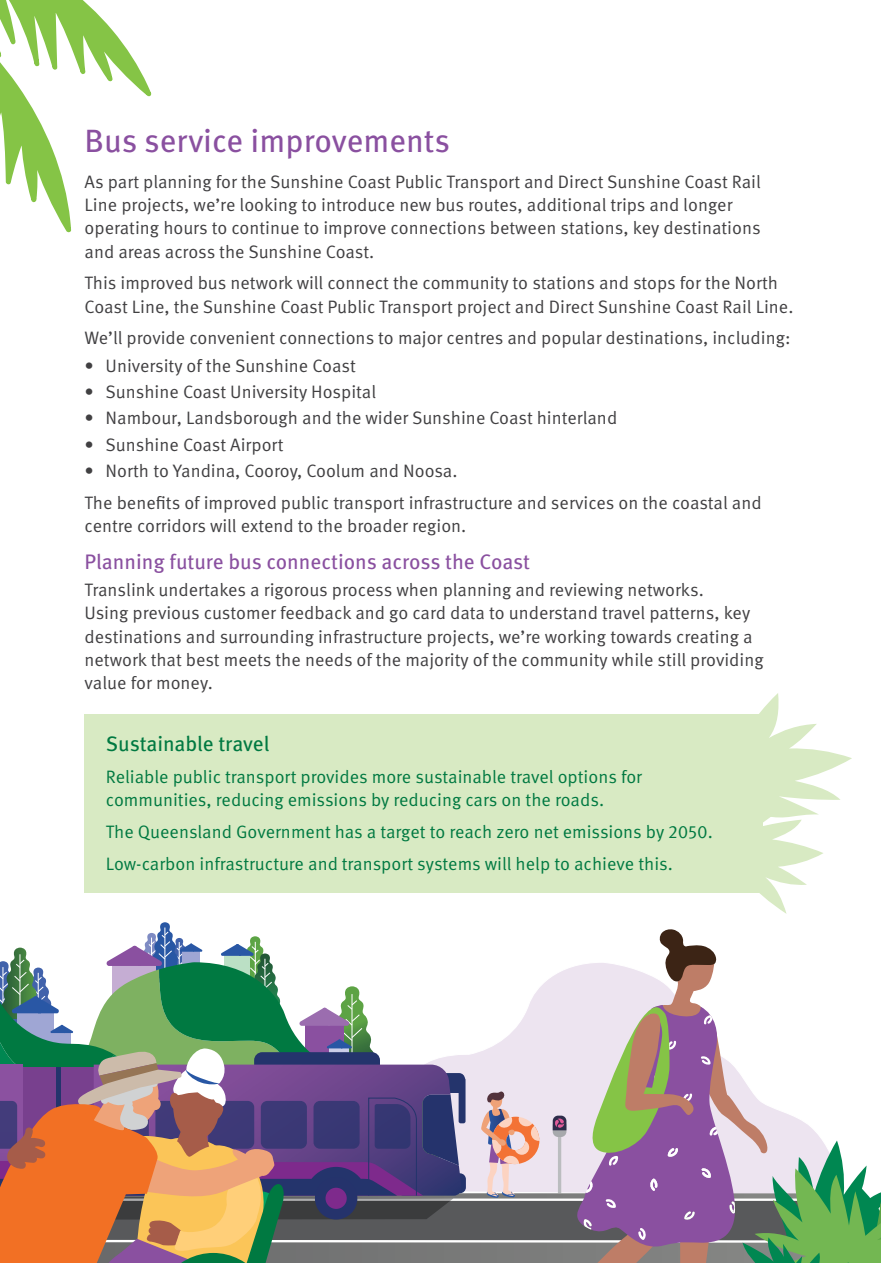
<style>
.page{position:relative;width:881px;height:1263px;background:#fff}
.page>*{position:absolute;margin:0;border:0;box-sizing:border-box;transform-origin:0 0}
.t1{font:32.25px "Meta Pro";color:#8a50a0}
.t2{font:21px "Meta Pro";color:#8a50a0}
.t3{font:21px "Meta Pro";letter-spacing:-.005em;color:#007941}
.t4{font:18px/23.2px "Meta Pro Norm";color:#414042}
.t5{font:18px/23.2px "Meta Pro Norm";color:#007941}
</style>
<div class="page">
<svg style="left:0;top:922px;width:880px;height:341px"></svg>
<svg style="left:0;top:0;width:152px;height:233px"></svg>
<div style="left:84px;top:714px;width:679px;height:178px;background:#d8eac3"></div>
<svg style="left:716px;top:693px;width:135px;height:221px"></svg>
<h1 class="t1" style="left:84px;top:116px;width:367px">Bus service improvements</h1>
<p class="t4" style="left:84px;top:169px;width:677px">As part planning for the Sunshine Coast Public Transport and Direct Sunshine Coast Rail Line projects, we’re looking to introduce new bus routes, additional trips and longer operating hours to continue to improve connections between stations, key destinations and areas across the Sunshine Coast.</p>
<p class="t4" style="left:84px;top:270px;width:710px">This improved bus network will connect the community to stations and stops for the North<br>Coast Line, the Sunshine Coast Public Transport project and Direct Sunshine Coast Rail Line.</p>
<p class="t4" style="left:84px;top:325px;width:707px">We’ll provide convenient connections to major centres and popular destinations, including:</p>
<p class="t4" style="left:84px;top:353px;width:272px">• University of the Sunshine Coast</p>
<p class="t4" style="left:84px;top:379px;width:293px">• Sunshine Coast University Hospital</p>
<p class="t4" style="left:84px;top:405px;width:534px">• Nambour, Landsborough and the wider Sunshine Coast hinterland</p>
<p class="t4" style="left:84px;top:431px;width:200px">• Sunshine Coast Airport</p>
<p class="t4" style="left:84px;top:453px;width:678px;line-height:31.8px">• North to Yandina, Cooroy, Coolum and Noosa.<br>The benefits of improved public transport infrastructure and services on the coastal and</p>
<p class="t4" style="left:84px;top:513px;width:383px">centre corridors will extend to the broader region.</p>
<p class="t2" style="left:84px;top:545px;width:447px">Planning future bus connections across the Coast</p>
<p class="t4" style="left:84px;top:577px;width:680px">Translink undertakes a rigorous process when planning and reviewing networks.<br>Using previous customer feedback and go card data to understand travel patterns, key destinations and surrounding infrastructure projects, we’re working towards creating a network that best meets the needs of the majority of the community while still providing value for money.</p>
<p class="t3" style="left:106px;top:728px;width:165px">Sustainable travel</p>
<p class="t5" style="left:106px;top:764px;width:537px">Reliable public transport provides more sustainable travel options for communities, reducing emissions by reducing cars on the roads.</p>
<p class="t5" style="left:106px;top:815px;width:608px;line-height:31.8px">The Queensland Government has a target to reach zero net emissions by 2050.<br>Low-carbon infrastructure and transport systems will help to achieve this.</p>
</div>
